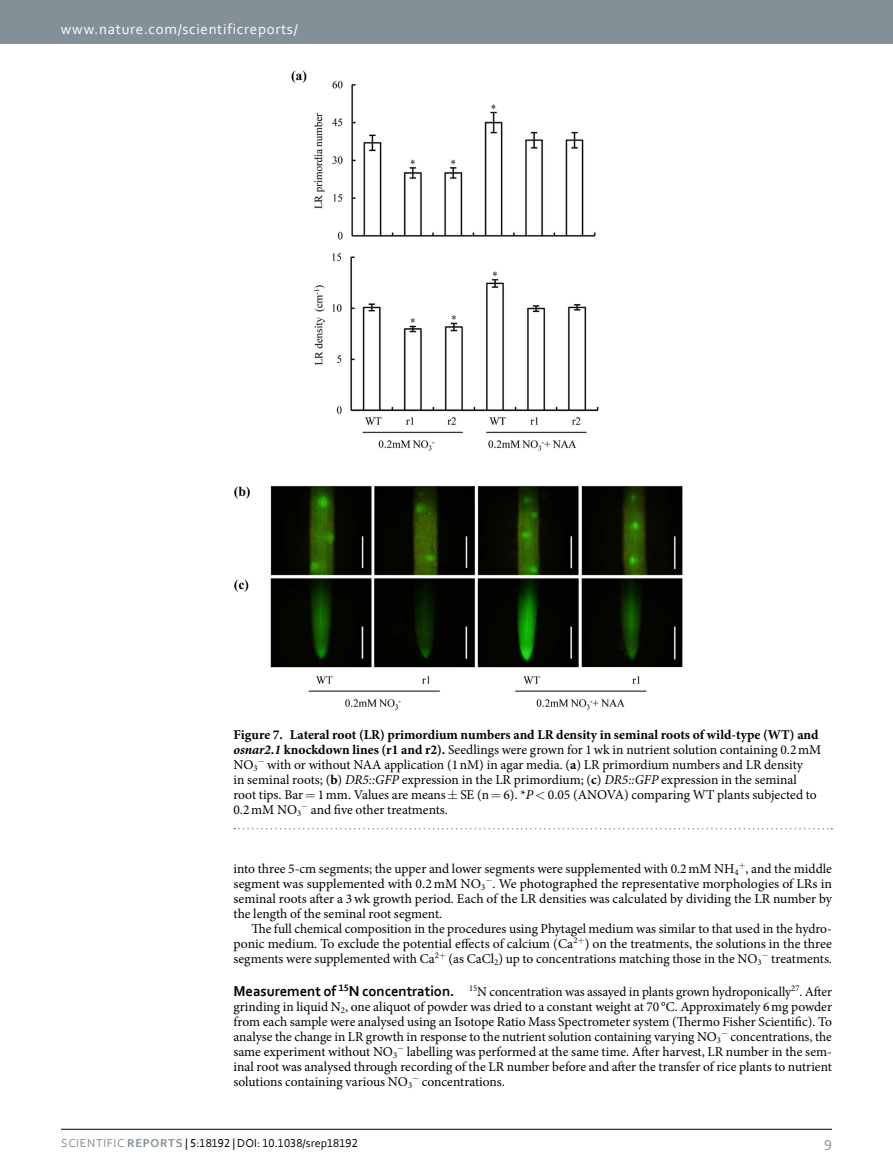
<style>
.page{position:relative;width:893px;height:1174px;background:#fff}
.page>*{position:absolute;margin:0;border:0;box-sizing:border-box;transform-origin:0 0}
.t1{font:15px "Corbel";letter-spacing:.045em;color:#fff}
.t2{font:15px "Corbel";color:#839097}
.t3{font:13.5px/15px "Minion Pro";color:#000;text-align:justify}
.t4{font:12px "Corbel";color:#000}
.s1{font-weight:700}
.s2{font-weight:700;font-style:italic}
.s3{font-style:italic}
.s4{font-family:"Corbel";font-weight:700;font-size:15px}
.s5{color:#839097}
.s6{font-weight:700;color:#839097}
</style>
<div class="page">
<div style="left:0;top:0;width:893px;height:43px;background:#839097"></div>
<hr style="left:61px;top:1129px;width:771px;height:1px;background:#000">
<img style="left:234px;top:70px;width:449px;height:640px">
<svg style="left:234px;top:828px;width:598px;height:1px"></svg>
<p class="t1" style="left:61px;top:19px;width:238px">www.nature.com/scientificreports/</p>
<p class="t3" style="left:233px;top:727px;width:589px;text-align:left"><span class="s1">Figure 7. Lateral root (LR) primordium numbers and LR density in seminal roots of wild-type (WT) and </span><span class="s2">osnar2</span><span class="s1">.</span><span class="s2">1</span> <span class="s1">knockdown lines (r1 and r2).</span> Seedlings were grown for 1wk in nutrient solution containing 0.2mM NO<sub>3</sub>− with or without NAA application (1nM) in agar media. (<span class="s1">a</span>) LR primordium numbers and LR density<br>in seminal roots; (<span class="s1">b</span>) <span class="s3">DR5::GFP</span> expression in the LR primordium; (<span class="s1">c</span>) <span class="s3">DR5::GFP</span> expression in the seminal root tips. Bar 1mm. Values are means SE (n 6). *<span class="s3">P</span> 0.05 (ANOVA) comparing WT plants subjected to 0.2mM NO<sub>3</sub>− and five other treatments.</p>
<p class="t3" style="left:233px;top:861px;width:600px">into three 5-cm segments; the upper and lower segments were supplemented with 0.2mM NH<sub>4</sub> , and the middle segment was supplemented with 0.2 mM NO<sub>3</sub>−. We photographed the representative morphologies of LRs in seminal roots after a 3wk growth period. Each of the LR densities was calculated by dividing the LR number by the length of the seminal root segment.</p>
<p class="t3" style="left:233px;top:921px;width:600px;text-indent:18px">The full chemical composition in the procedures using Phytagel medium was similar to that used in the hydro&shy;ponic medium. To exclude the potential effects of calcium (Ca<sup>2</sup> ) on the treatments, the solutions in the three segments were supplemented with Ca<sup>2</sup> (as CaCl<sub>2</sub>) up to concentrations matching those in the NO<sub>3</sub>− treatments.</p>
<p class="t3" style="left:233px;top:984px;width:600px"><span class="s4">Measurement of</span> <sup>15</sup><span class="s4">N concentration.</span> <sup>15</sup>N concentration was assayed in plants grown hydroponically<sup>27</sup>. After grinding in liquid N<sub>2</sub>, one aliquot of powder was dried to a constant weight at 70 °C. Approximately 6mg powder from each sample were analysed using an Isotope Ratio Mass Spectrometer system (Thermo Fisher Scientific). To analyse the change in LR growth in response to the nutrient solution containing varying NO<sub>3</sub>− concentrations, the same experiment without NO<sub>3</sub>− labelling was performed at the same time. After harvest, LR number in the sem&shy;inal root was analysed through recording of the LR number before and after the transfer of rice plants to nutrient solutions containing various NO<sub>3</sub>− concentrations.</p>
<p class="t4" style="left:61px;top:1135px;width:298px"><span class="s5">Scientific</span> <span class="s6">Reports</span> | 5:18192 | DOI: 10.1038/srep18192</p>
<p class="t2" style="left:824px;top:1132px;width:9px">9</p>
</div>
